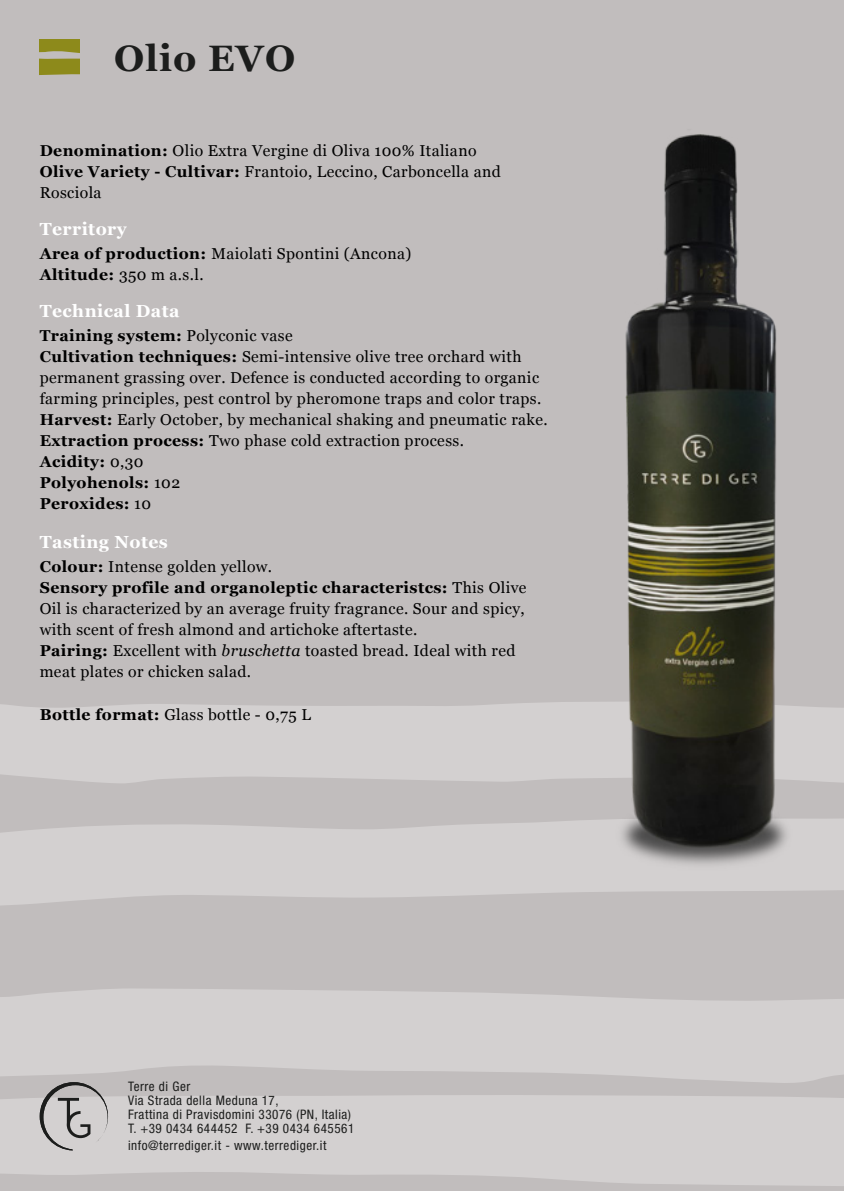
<style>
.page{position:relative;width:844px;height:1191px;background:#fff}
.page>*{position:absolute;margin:0;border:0;box-sizing:border-box;transform-origin:0 0}
.t1{font:700 36.75px "Georgia";letter-spacing:.03em;color:#1c1d1c}
.t2{font:700 17.5px "Georgia";letter-spacing:.025em;color:#fff}
.t3{font:15.75px/21px "Georgia";letter-spacing:.025em;color:#000}
.t4{font:condensed 13.12px/14px "Helvetica Neue LT Std";letter-spacing:.04em;color:#1c1d1c}
.s1{font-weight:700}
.s2{font-style:italic}
</style>
<div class="page">
<div style="left:0;top:0;width:843px;height:1191px;background:#c1bdbd"></div>
<svg style="left:40px;top:40px;width:39px;height:35px"></svg>
<svg style="left:0;top:704px;width:843px;height:482px;fill:#d3d0d0"></svg>
<svg style="left:40px;top:1082px;width:68px;height:68px"></svg>
<img style="left:288px;top:134px;width:555px;height:772px">
<h1 class="t1" style="left:114px;top:35px;width:182px">Olio EVO</h1>
<p class="t3" style="left:40px;top:140px;width:462px"><span class="s1">Denomination:</span> Olio Extra Vergine di Oliva 100% Italiano<br><span class="s1">Olive Variety - Cultivar:</span> Frantoio, Leccino, Carboncella and<br>Rosciola</p>
<p class="t2" style="left:40px;top:217px;width:88px">Territory</p>
<p class="t3" style="left:40px;top:243px;width:373px"><span class="s1">Area of production:</span> Maiolati Spontini (Ancona)<br><span class="s1">Altitude:</span> 350 m a.s.l.</p>
<p class="t2" style="left:40px;top:299px;width:141px">Technical Data</p>
<p class="t3" style="left:40px;top:326px;width:509px"><span class="s1">Training system:</span> Polyconic vase<br><span class="s1">Cultivation techniques:</span> Semi-intensive olive tree orchard with permanent grassing over. Defence is conducted according to organic farming principles, pest control by pheromone traps and color traps.<br><span class="s1">Harvest:</span> Early October, by mechanical shaking and pneumatic rake.<br><span class="s1">Extraction process:</span> Two phase cold extraction process.<br><span class="s1">Acidity:</span> 0,30<br><span class="s1">Polyohenols:</span> 102<br><span class="s1">Peroxides:</span> 10</p>
<p class="t2" style="left:40px;top:530px;width:130px">Tasting Notes</p>
<p class="t3" style="left:40px;top:557px;width:488px"><span class="s1">Colour:</span> Intense golden yellow.<br><span class="s1">Sensory profile and organoleptic characteristcs:</span> This Olive Oil is characterized by an average fruity fragrance. Sour and spicy, with scent of fresh almond and artichoke aftertaste.<br><span class="s1">Pairing:</span> Excellent with <span class="s2">bruschetta</span> toasted bread. Ideal with red meat plates or chicken salad.</p>
<p class="t3" style="left:40px;top:704px;width:272px"><span class="s1">Bottle format:</span> Glass bottle - 0,75 L</p>
<p class="t4" style="left:128px;top:1079px;width:228px">Terre di Ger<br>Via Strada della Meduna 17,<br>Frattina di Pravisdomini 33076 (PN, Italia)<br>T. +39 0434 644452 F. +39 0434 645561</p>
<p class="t4" style="left:128px;top:1138px;width:200px">info@terrediger.it - www.terrediger.it</p>
</div>
